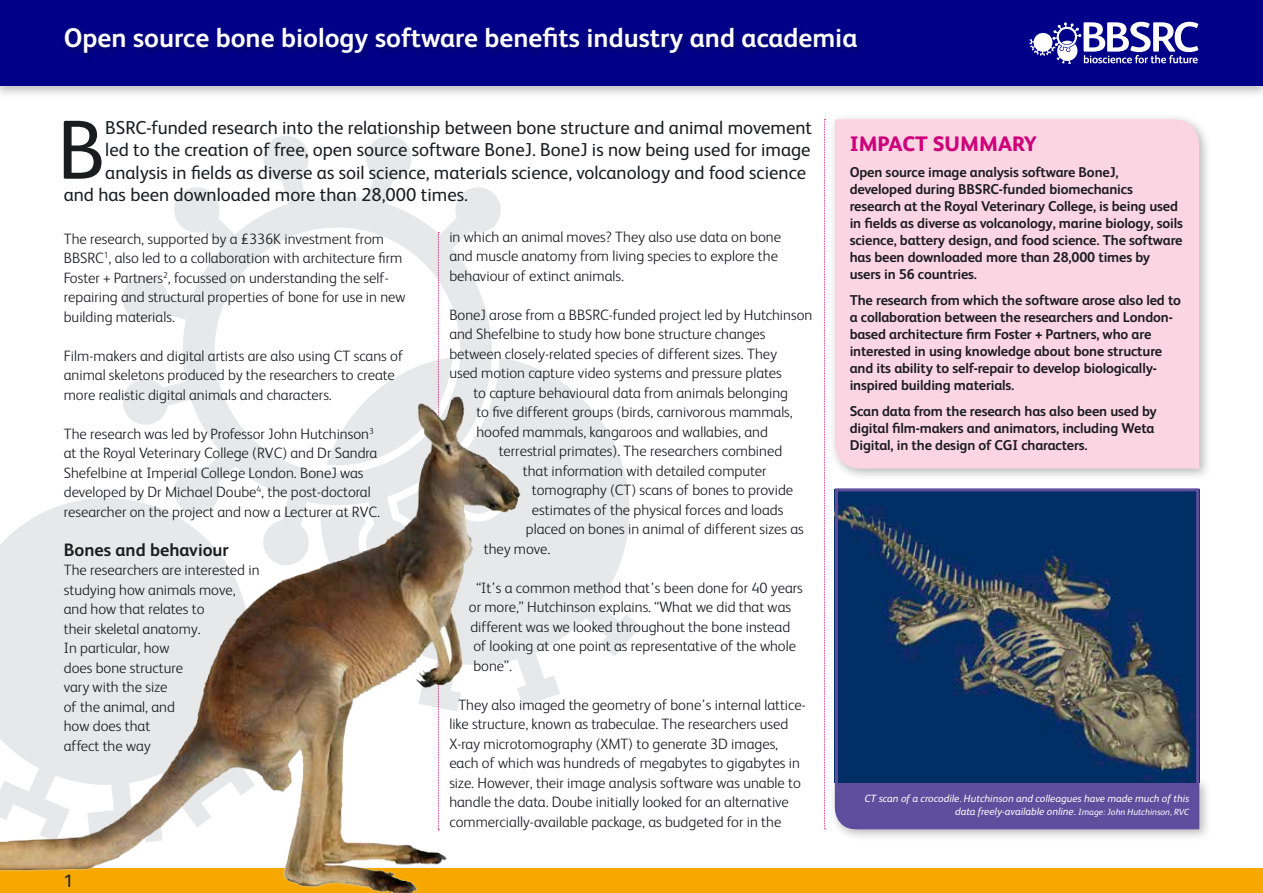
<style>
.page{position:relative;width:1263px;height:893px;background:#fff}
.page>*{position:absolute;margin:0;border:0;box-sizing:border-box;transform-origin:0 0}
.intro{font:84px "FS Albert";color:#1b1c20}
.t1{font:700 27px "FS Albert";color:#fff}
.t2{font:800 21px "FS Albert";color:#cd007a}
.intro-2{font:18.75px "FS Albert";color:#1b1c20}
.sub_head{font:700 18px "FS Albert";color:#1b1c20}
.t3{font:18px "FS Albert";color:#1b1c20}
.body_copy{font:300 15px/19.5px "FS Albert";color:#1b1c20}
.Summary{font:700 14.25px/17.1px "FS Albert";letter-spacing:-.01em;color:#1b1c20}
.t4{font:italic 10.5px/12.6px "FS Albert";color:#fff;text-align:right}
.s1{font-size:9px}
</style>
<div class="page">
<svg style="left:525px;top:364px;width:115px;height:336px;fill:#e6e8e9"></svg>
<svg style="left:123px;top:136px;width:380px;height:240px"></svg>
<div style="left:0;top:0;width:1263px;height:98px;background:#1b1c20;opacity:.3"></div>
<div style="left:0;top:0;width:1263px;height:85px;background:#008"></div>
<svg style="left:1029px;top:22px;width:169px;height:41px"></svg>
<div style="left:0;top:864px;width:1263px;height:29px;background:#f9f9f9"></div>
<div style="left:0;top:868px;width:1263px;height:25px;background:#f6a800"></div>
<div style="left:829px;top:113px;width:382px;height:367px;background:#1b1c20;opacity:.3"></div>
<div style="left:835px;top:119px;width:364px;height:350px;background:#fcd5e3"></div>
<svg style="left:824px;top:119px;width:2px;height:710px"></svg>
<div style="left:63px;top:27px;width:800px;height:34px;background:#000084"></div>
<svg style="left:438px;top:232px;width:1px;height:144px"></svg>
<div style="left:829px;top:776px;width:382px;height:65px;background:#1b1c20;opacity:.3"></div>
<img style="left:0;top:376px;width:541px;height:517px">
<svg style="left:833px;top:488px;width:368px;height:343px;background:#2b436d"></svg>
<p class="t1" style="left:64px;top:20px;width:795px">Open source bone biology software benefits industry and academia</p>
<p class="intro" style="left:57px;top:94px;width:49px">B</p>
<p class="intro-2" style="left:105px;top:115px;width:708px">BSRC-funded research into the relationship between bone structure and animal movement</p>
<p class="intro-2" style="left:105px;top:137px;width:707px">led to the creation of free, open source software BoneJ. BoneJ is now being used for image</p>
<p class="intro-2" style="left:105px;top:160px;width:702px">analysis in fields as diverse as soil science, materials science, volcanology and food science</p>
<p class="intro-2" style="left:64px;top:182px;width:406px">and has been downloaded more than 28,000 times.</p>
<p class="body_copy" style="left:64px;top:228px;width:343px">The research, supported by a £336K investment from BBSRC<sup>1</sup>, also led to a collaboration with architecture firm Foster + Partners<sup>2</sup>, focussed on understanding the self&shy;repairing and structural properties of bone for use in new building materials.</p>
<p class="body_copy" style="left:64px;top:345px;width:341px">Film-makers and digital artists are also using CT scans of animal skeletons produced by the researchers to create more realistic digital animals and characters.</p>
<p class="body_copy" style="left:64px;top:423px;width:318px">The research was led by Professor John Hutchinson<sup>3 </sup>at the Royal Veterinary College (RVC) and Dr Sandra Shefelbine at Imperial College London. BoneJ was developed by Dr Michael Doube<sup>4</sup>, the post-doctoral researcher on the project and now a Lecturer at RVC.</p>
<p class="sub_head" style="left:64px;top:538px;width:167px">Bones and behaviour</p>
<p class="body_copy" style="left:64px;top:560px;width:197px">The researchers are interested in studying how animals move, and how that relates to<br>their skeletal anatomy.<br>In particular, how<br>does bone structure<br>vary with the size<br>of the animal, and<br>how does that<br>affect the way</p>
<p class="t3" style="left:64px;top:869px;width:11px">1</p>
<p class="body_copy" style="left:449px;top:226px;width:333px">in which an animal moves? They also use data on bone and muscle anatomy from living species to explore the behaviour of extinct animals.</p>
<p class="body_copy" style="left:449px;top:304px;width:365px">BoneJ arose from a BBSRC-funded project led by Hutchinson</p>
<p class="body_copy" style="left:449px;top:324px;width:318px">and Shefelbine to study how bone structure changes</p>
<p class="body_copy" style="left:449px;top:343px;width:329px">between closely-related species of different sizes. They</p>
<p class="body_copy" style="left:449px;top:363px;width:334px">used motion capture video systems and pressure plates</p>
<p class="body_copy" style="left:473px;top:382px;width:316px">to capture behavioural data from animals belonging</p>
<p class="body_copy" style="left:476px;top:402px;width:318px">to five different groups (birds, carnivorous mammals,</p>
<p class="body_copy" style="left:476px;top:421px;width:293px">hoofed mammals, kangaroos and wallabies, and</p>
<p class="body_copy" style="left:499px;top:441px;width:285px">terrestrial primates). The researchers combined</p>
<p class="body_copy" style="left:523px;top:460px;width:245px">that information with detailed computer</p>
<p class="body_copy" style="left:532px;top:480px;width:263px">tomography (CT) scans of bones to provide</p>
<p class="body_copy" style="left:532px;top:499px;width:253px">estimates of the physical forces and loads</p>
<p class="body_copy" style="left:526px;top:519px;width:280px">placed on bones in animal of different sizes as</p>
<p class="body_copy" style="left:484px;top:538px;width:68px">they move.</p>
<p class="body_copy" style="left:476px;top:577px;width:328px">“It’s a common method that’s been done for 40 years</p>
<p class="body_copy" style="left:469px;top:597px;width:324px">or more,” Hutchinson explains. “What we did that was</p>
<p class="body_copy" style="left:470px;top:616px;width:321px">different was we looked throughout the bone instead</p>
<p class="body_copy" style="left:473px;top:636px;width:324px">of looking at one point as representative of the whole</p>
<p class="body_copy" style="left:473px;top:655px;width:40px">bone”.</p>
<p class="body_copy" style="left:449px;top:694px;width:358px;text-indent:9px">They also imaged the geometry of bone’s internal lattice&shy;like structure, known as trabeculae. The researchers used X-ray microtomography (XMT) to generate 3D images, each of which was hundreds of megabytes to gigabytes in size. However, their image analysis software was unable to handle the data. Doube initially looked for an alternative commercially-available package, as budgeted for in the</p>
<p class="t2" style="left:850px;top:128px;width:189px">IMPACT SUMMARY</p>
<p class="Summary" style="left:850px;top:163px;width:335px">Open source image analysis software BoneJ, developed during BBSRC-funded biomechanics research at the Royal Veterinary College, is being used in fields as diverse as volcanology, marine biology, soils science, battery design, and food science. The software has been downloaded more than 28,000 times by users in 56 countries.</p>
<p class="Summary" style="left:850px;top:291px;width:333px">The research from which the software arose also led to a collaboration between the researchers and London&shy;based architecture firm Foster + Partners, who are interested in using knowledge about bone structure and its ability to self-repair to develop biologically&shy;inspired building materials.</p>
<p class="Summary" style="left:850px;top:402px;width:309px">Scan data from the research has also been used by digital film-makers and animators, including Weta<br>Digital, in the design of CGI characters.</p>
<p class="t4" style="left:865px;top:792px;width:326px">CT scan of a crocodile. Hutchinson and colleagues have made much of this data freely-available online. <span class="s1">Image: John Hutchinson, RVC</span></p>
</div>
